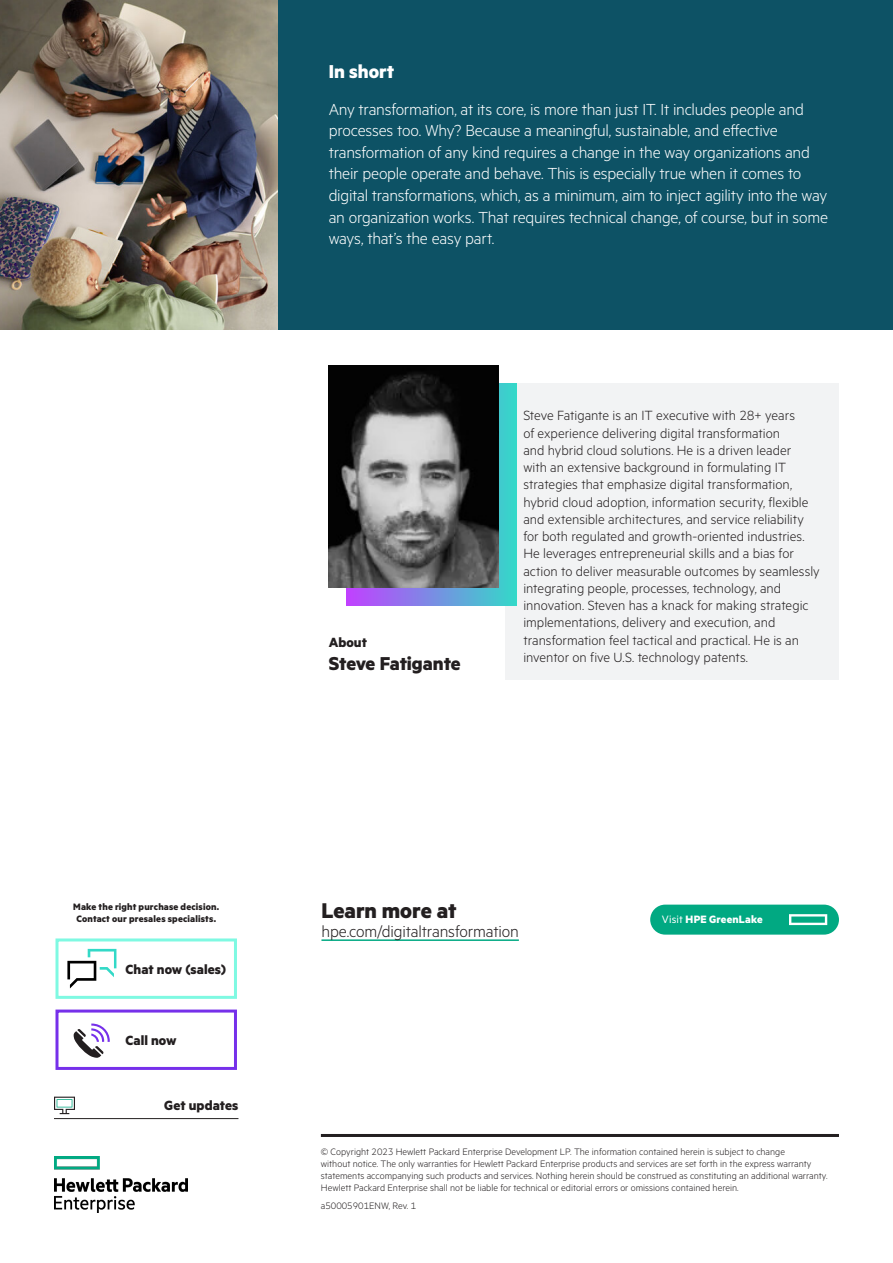
<style>
.page{position:relative;width:893px;height:1263px;background:#fff}
.page>*{position:absolute;margin:0;border:0;box-sizing:border-box;transform-origin:0 0}
.CTA_MetricHPE_bold_1{font:700 24px "Metric HPE";letter-spacing:-.005em;color:#231f20}
.Body_subheadline_Met{font:700 21px "Metric HPE";letter-spacing:-.01em;color:#231f20}
.Body_subheadline_Met-2{font:700 21px "Metric HPE";color:#fff}
.Body_text_MetricHPE{font:300 18px/21.6px "Metric HPE";letter-spacing:-.015em;color:#fff}
.CTA_URL_MetricHPE_Li{font:300 18px "Metric HPE";letter-spacing:-.01em;color:#231f20}
.Body_text_MetricHPE-2{font:300 15px/17.2px "Metric HPE";color:#231f20}
.Sign_up_for_updates{font:700 15px "Metric HPE";letter-spacing:.005em;color:#231f20}
.Body_header_MetricHP{font:700 15px "Metric HPE";color:#231f20}
.Body_subheadline_Met-3{font:700 12px "Metric HPE";letter-spacing:.015em;color:#fff}
.Copyright_without_le{font:300 10.5px/12px "Metric HPE";color:#231f20}
.Sidebar_text_MetricH{font:700 10.5px "Metric HPE";letter-spacing:.015em;color:#231f20}
.s1{font-weight:400}
</style>
<div class="page">
<hr style="left:54px;top:1118px;width:184px;height:1px;background:#231f20">
<svg style="left:54px;top:1097px;width:21px;height:17px"></svg>
<svg style="left:67px;top:949px;width:49px;height:39px"></svg>
<div style="left:56px;top:938px;width:181px;height:61px;border:3px solid #7ff9e2"></div>
<div style="left:56px;top:1009px;width:181px;height:61px;border:3px solid #7630ea"></div>
<svg style="left:74px;top:1023px;width:36px;height:35px"></svg>
<div style="left:0;top:0;width:893px;height:330px;background:#0d5265"></div>
<img style="left:0;top:0;width:278px;height:330px">
<div style="left:505px;top:384px;width:334px;height:296px;background:#f2f3f4"></div>
<svg style="left:346px;top:383px;width:170px;height:222px;background:#57afd3"></svg>
<img style="left:329px;top:366px;width:170px;height:221px">
<hr style="left:321px;top:939px;width:198px;height:2px;background:#01a982">
<img style="left:54px;top:1157px;width:134px;height:55px">
<hr style="left:321px;top:1134px;width:518px;height:3px;background:#231f20">
<div style="left:650px;top:905px;width:189px;height:30px;background:#01a982;border-radius:15px"></div>
<svg style="left:789px;top:914px;width:38px;height:11px"></svg>
<p class="Body_subheadline_Met-2" style="left:329px;top:59px;width:67px">In short</p>
<p class="Body_text_MetricHPE" style="left:329px;top:97px;width:501px">Any transformation, at its core, is more than just IT. It includes people and processes too. Why? Because a meaningful, sustainable, and effective transformation of any kind requires a change in the way organizations and their people operate and behave. This is especially true when it comes to digital transformations, which, as a minimum, aim to inject agility into the way an organization works. That requires technical change, of course, but in some ways, that’s the easy part.</p>
<p class="Body_header_MetricHP" style="left:329px;top:634px;width:40px">About</p>
<p class="Body_subheadline_Met" style="left:329px;top:651px;width:134px">Steve Fatigante</p>
<p class="Body_text_MetricHPE-2" style="left:523px;top:406px;width:298px">Steve Fatigante is an IT executive with 28+ years<br>of experience delivering digital transformation<br>and hybrid cloud solutions. He is a driven leader<br>with an extensive background in formulating IT strategies that emphasize digital transformation, hybrid cloud adoption, information security, flexible and extensible architectures, and service reliability for both regulated and growth-oriented industries.<br>He leverages entrepreneurial skills and a bias for action to deliver measurable outcomes by seamlessly integrating people, processes, technology, and innovation. Steven has a knack for making strategic implementations, delivery and execution, and transformation feel tactical and practical. He is an inventor on five U.S. technology patents.</p>
<p class="Sidebar_text_MetricH" style="left:73px;top:900px;width:148px">Make the right purchase decision.</p>
<p class="Sidebar_text_MetricH" style="left:76px;top:912px;width:141px">Contact our presales specialists.</p>
<p class="Sign_up_for_updates" style="left:125px;top:960px;width:102px">Chat now (sales)</p>
<p class="Sign_up_for_updates" style="left:125px;top:1031px;width:53px">Call now</p>
<p class="Sign_up_for_updates" style="left:164px;top:1096px;width:76px">Get updates</p>
<p class="CTA_MetricHPE_bold_1" style="left:321px;top:895px;width:137px">Learn more at</p>
<p class="CTA_URL_MetricHPE_Li" style="left:321px;top:921px;width:199px">hpe.com/digitaltransformation</p>
<p class="Body_subheadline_Met-3" style="left:662px;top:912px;width:102px"><span class="s1">Visit</span> HPE GreenLake</p>
<p class="Copyright_without_le" style="left:321px;top:1145px;width:508px">© Copyright 2023 Hewlett Packard Enterprise Development LP. The information contained herein is subject to change<br>without notice. The only warranties for Hewlett Packard Enterprise products and services are set forth in the express warranty statements accompanying such products and services. Nothing herein should be construed as constituting an additional warranty.<br>Hewlett Packard Enterprise shall not be liable for technical or editorial errors or omissions contained herein.</p>
<p class="Copyright_without_le" style="left:321px;top:1199px;width:97px">a50005901ENW, Rev. 1</p>
</div>
